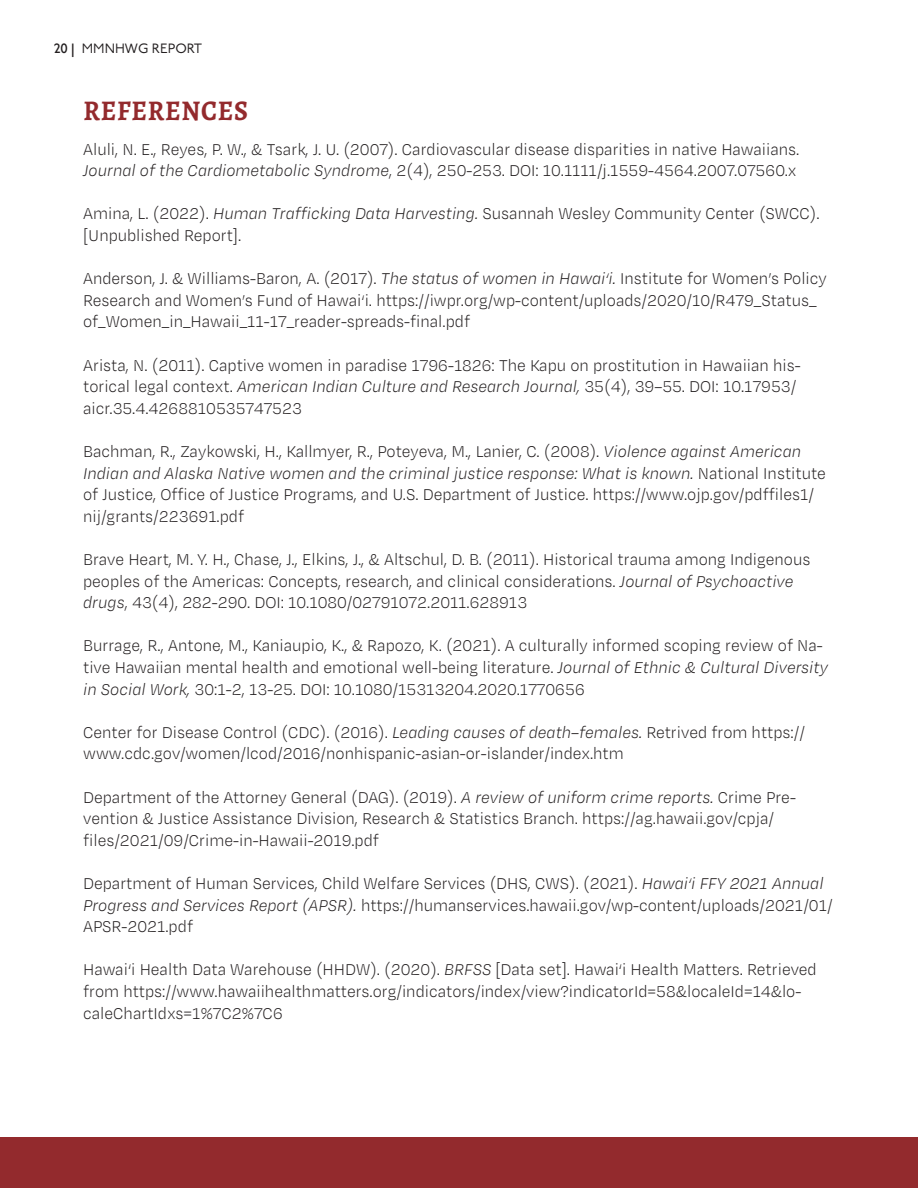
<style>
.page{position:relative;width:918px;height:1188px;background:#fff}
.page>*{position:absolute;margin:0;border:0;box-sizing:border-box;transform-origin:0 0}
.t1{font:700 28.5px "Alegreya SC";letter-spacing:.03em;color:#932a2d;scale:.91 1}
.Body_Paragraph{font:300 18px/21.6px "Degular Text";color:#231f20;scale:.91 1}
.t2{font:13.5px "P22 Underground";color:#231f20}
.s1{font-weight:500}
.s2{font-style:italic}
</style>
<div class="page">
<div style="left:0;top:1137px;width:918px;height:51px;background:#932a2d"></div>
<p class="t2" style="left:54px;top:41px;width:150px"><span class="s1">20 |</span> MMNHWG REPORT</p>
<p class="t1" style="left:83px;top:89px;width:182px">REFERENCES</p>
<p class="Body_Paragraph" style="left:83px;top:138px;width:789px">Aluli, N. E., Reyes, P. W., &amp; Tsark, J. U. (2007). Cardiovascular disease disparities in native Hawaiians.<br><span class="s2">Journal of the Cardiometabolic Syndrome</span>, 2(4), 250-253. DOI: 10.1111/j.1559-4564.2007.07560.x</p>
<p class="Body_Paragraph" style="left:83px;top:202px;width:811px">Amina, L. (2022). <span class="s2">Human Trafficking Data Harvesting.</span> Susannah Wesley Community Center (SWCC). [Unpublished Report].</p>
<p class="Body_Paragraph" style="left:83px;top:267px;width:819px">Anderson, J. &amp; Williams-Baron, A. (2017). <span class="s2">The status of women in Hawai‘i.</span> Institute for Women’s Policy<br>Research and Women’s Fund of Hawai‘i. https://iwpr.org/wp-content/uploads/2020/10/R479_Status_ of_Women_in_Hawaii_11-17_reader-spreads-final.pdf</p>
<p class="Body_Paragraph" style="left:83px;top:354px;width:790px">Arista, N. (2011). Captive women in paradise 1796-1826: The Kapu on prostitution in Hawaiian his&shy;torical legal context. <span class="s2">American Indian Culture and Research Journal,</span> 35(4), 39–55. DOI: 10.17953/ aicr.35.4.4268810535747523</p>
<p class="Body_Paragraph" style="left:83px;top:440px;width:818px">Bachman, R., Zaykowski, H., Kallmyer, R., Poteyeva, M., Lanier, C. (2008). <span class="s2">Violence against American Indian and Alaska Native women and the criminal justice response: What is known.</span> National Institute of Justice, Office of Justice Programs, and U.S. Department of Justice. https://www.ojp.gov/pdffiles1/ nij/grants/223691.pdf</p>
<p class="Body_Paragraph" style="left:83px;top:548px;width:801px">Brave Heart, M. Y. H., Chase, J., Elkins, J., &amp; Altschul, D. B. (2011). Historical trauma among Indigenous peoples of the Americas: Concepts, research, and clinical considerations. <span class="s2">Journal of Psychoactive drugs</span>, 43(4), 282-290. DOI: 10.1080/02791072.2011.628913</p>
<p class="Body_Paragraph" style="left:83px;top:634px;width:820px">Burrage, R., Antone, M., Kaniaupio, K., &amp; Rapozo, K. (2021). A culturally informed scoping review of Na&shy;tive Hawaiian mental health and emotional well-being literature. <span class="s2">Journal of Ethnic &amp; Cultural Diversity in Social Work,</span> 30:1-2, 13-25. DOI: 10.1080/15313204.2020.1770656</p>
<p class="Body_Paragraph" style="left:83px;top:721px;width:795px">Center for Disease Control (CDC). (2016). <span class="s2">Leading causes of death–females.</span> Retrived from https:// www.cdc.gov/women/lcod/2016/nonhispanic-asian-or-islander/index.htm</p>
<p class="Body_Paragraph" style="left:83px;top:786px;width:785px">Department of the Attorney General (DAG). (2019). <span class="s2">A review of uniform crime reports.</span> Crime Pre&shy;vention &amp; Justice Assistance Division, Research &amp; Statistics Branch. https://ag.hawaii.gov/cpja/ files/2021/09/Crime-in-Hawaii-2019.pdf</p>
<p class="Body_Paragraph" style="left:83px;top:872px;width:825px">Department of Human Services, Child Welfare Services (DHS, CWS). (2021). <span class="s2">Hawai‘i FFY 2021 Annual<br>Progress and Services Report (APSR).</span> https://humanservices.hawaii.gov/wp-content/uploads/2021/01/<br>APSR-2021.pdf</p>
<p class="Body_Paragraph" style="left:83px;top:958px;width:808px">Hawai‘i Health Data Warehouse (HHDW). (2020). <span class="s2">BRFSS</span> [Data set]. Hawai‘i Health Matters. Retrieved from https://www.hawaiihealthmatters.org/indicators/index/view?indicatorId=58&amp;localeId=14&amp;lo&shy;caleChartIdxs=1%7C2%7C6</p>
</div>
